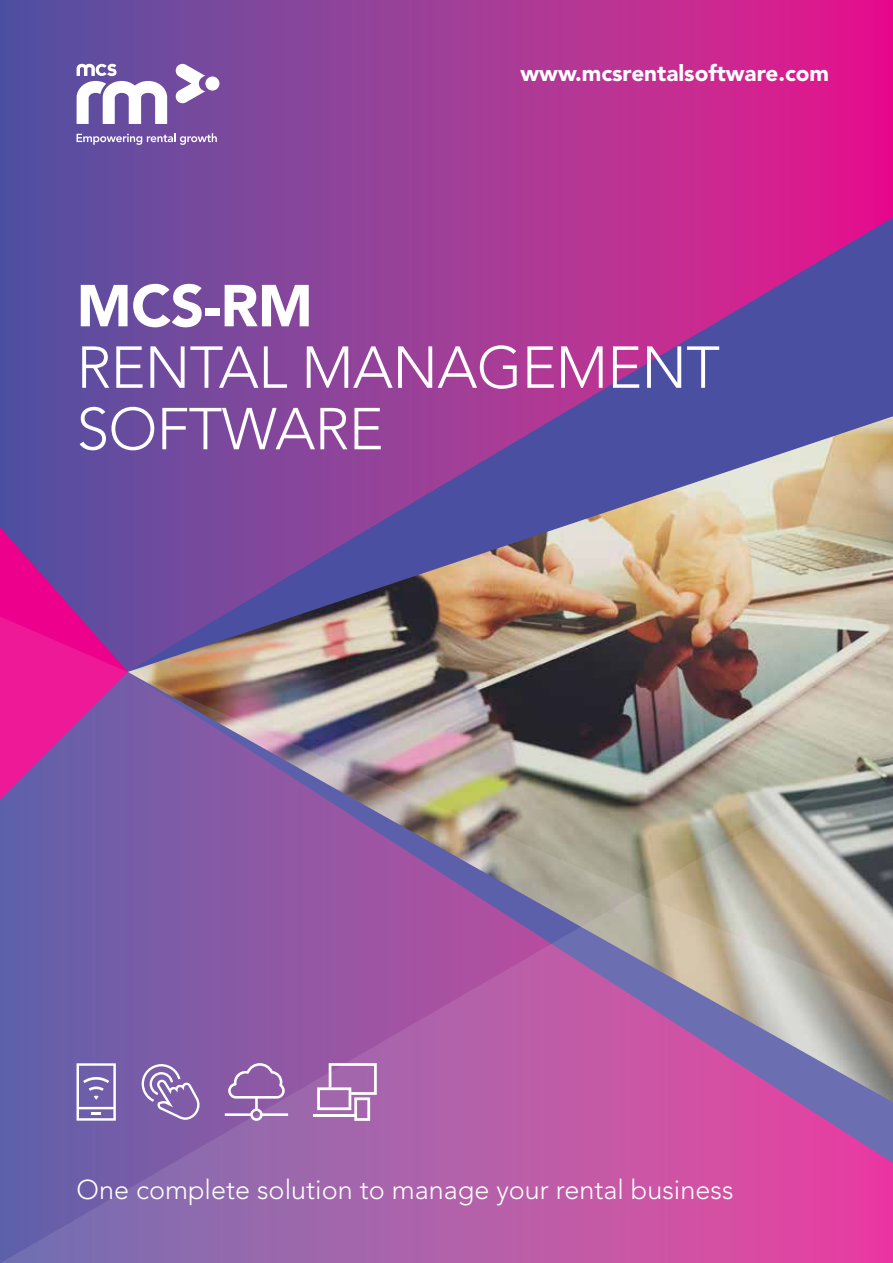
<style>
.page{position:relative;width:893px;height:1263px;background:#fff}
.page>*{position:absolute;margin:0;border:0;box-sizing:border-box;transform-origin:0 0}
.t1{font:300 58.5px/61.5px "Avenir LT Std";letter-spacing:-.01em;color:#fff}
.t2{font:900 58.5px "Avenir LT Std";color:#fff}
.t3{font:300 27px "Avenir LT Std";color:#fff}
.t4{font:900 22.5px "Avenir LT Std";color:#fff}
</style>
<div class="page">
<svg style="left:1px;top:0;width:892px;height:224px;background:#a13c98"></svg>
<hr style="left:0;top:0;width:1px;height:1263px;background:#4b4fa1">
<img style="left:0;top:224px;width:893px;height:1039px">
<svg style="left:77px;top:1063px;width:39px;height:58px"></svg>
<svg style="left:225px;top:1063px;width:63px;height:58px;background:#a076b4"></svg>
<svg style="left:317px;top:1063px;width:60px;height:58px"></svg>
<hr style="left:314px;top:1114px;width:41px;height:2px;background:#fff">
<svg style="left:142px;top:1064px;width:58px;height:56px;background:#977bb8"></svg>
<p class="t4" style="left:520px;top:59px;width:310px">www.mcsrentalsoftware.com</p>
<h1 class="t2" style="left:77px;top:271px;width:238px">MCS-RM</h1>
<h1 class="t1" style="left:77px;top:337px;width:645px">RENTAL MANAGEMENT<br>SOFTWARE</h1>
<p class="t3" style="left:77px;top:1173px;width:658px">One complete solution to manage your rental business</p>
</div>
